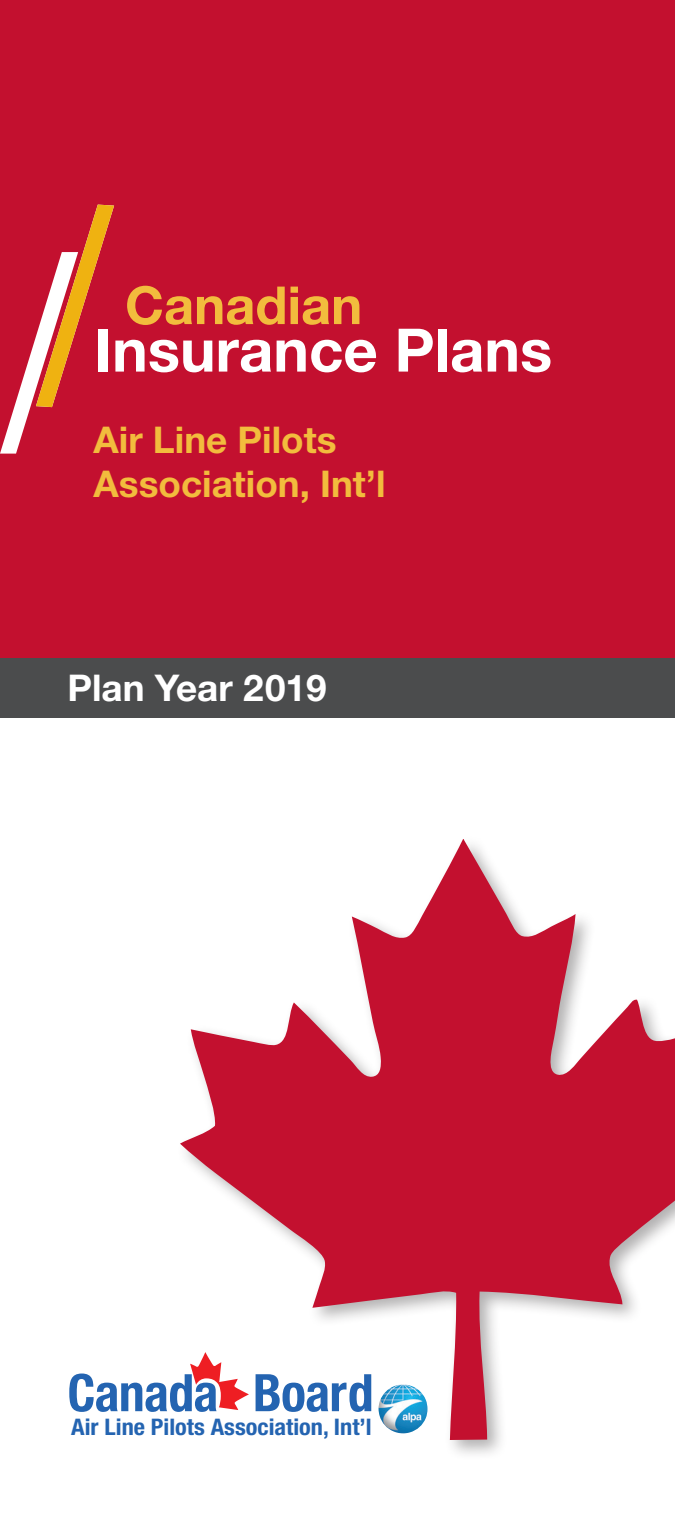
<style>
.page{position:relative;width:675px;height:1530px;background:#fff}
.page>*{position:absolute;margin:0;border:0;box-sizing:border-box;transform-origin:0 0}
.t1{font:700 60px "Helvetica Neue LT Std";color:#fff}
.t2{font:700 52.5px "Helvetica Neue LT Std";color:#f2bc3d}
.t3{font:700 condensed 51.75px "Helvetica Neue LT Std";letter-spacing:-.015em;color:#2464b1}
.t4{font:700 37px/44.2px "Helvetica Neue LT Std";color:#f2bc3d}
.t5{font:700 37px "Helvetica Neue LT Std";color:#fff}
.t6{font:700 condensed 22.75px "Helvetica Neue LT Std";color:#2464b1;scale:1.06 1}
</style>
<div class="page">
<div style="left:0;top:0;width:675px;height:658px;background:#c3102f"></div>
<div style="left:0;top:658px;width:675px;height:60px;background:#4b4c4d"></div>
<svg style="left:180px;top:839px;width:495px;height:601px"></svg>
<svg style="left:0;top:205px;width:114px;height:249px"></svg>
<h2 class="t2" style="left:125px;top:273px;width:239px">Canadian</h2>
<h1 class="t1" style="left:94px;top:313px;width:459px">Insurance Plans</h1>
<h3 class="t4" style="left:94px;top:417px;width:294px">Air Line Pilots<br>Association, Int’l</h3>
<h3 class="t5" style="left:68px;top:665px;width:261px">Plan Year 2019</h3>
<h3 class="t3" style="left:68px;top:1361px;width:308px">Canada Board</h3>
<p class="t6" style="left:71px;top:1413px;width:285px">Air Line Pilots Association, Int’l</p>
</div>
